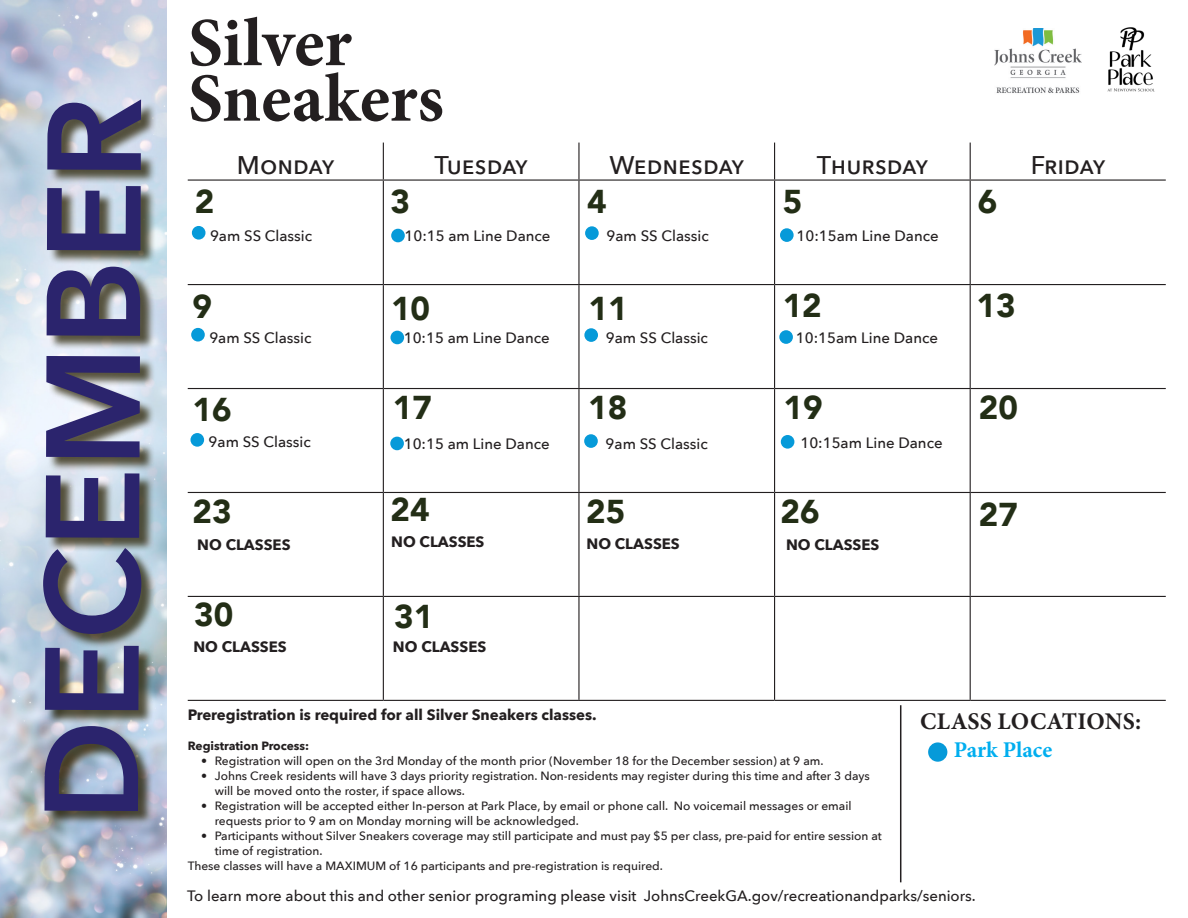
<style>
.page{position:relative;width:1188px;height:918px;background:#fff}
.page>*{position:absolute;margin:0;border:0;box-sizing:border-box;transform-origin:0 0}
.t1{font:600 132px "Avenir Next";letter-spacing:-.005em;color:#2b246d}
.t2{font:700 69px "Minion Pro";color:#231f20}
.t3{font:900 33px "Avenir";color:#232e16}
.t4{font:500 25.5px "Avenir Next";color:#231f20}
.t5{font:700 24px "Minion Pro";letter-spacing:.01em;color:#231f20}
.t6{font:700 22.5px "Minion Pro";color:#00aeef}
.t7{font:500 15px "Avenir Next";color:#231f20}
.t8{font:700 15px "Avenir Next";color:#231f20}
.t9{font:500 12px/15px "Avenir Next";color:#231f20}
.t10{font:700 12px "Avenir Next";color:#231f20}
</style>
<div class="page">
<img style="left:0;top:0;width:166px;height:918px">
<hr style="left:383px;top:143px;width:1px;height:36px;background:#231f20">
<hr style="left:578px;top:143px;width:2px;height:36px;background:#231f20">
<hr style="left:774px;top:143px;width:1px;height:36px;background:#231f20">
<hr style="left:970px;top:143px;width:1px;height:36px;background:#231f20">
<hr style="left:188px;top:179px;width:195px;height:2px;background:#231f20">
<hr style="left:383px;top:179px;width:196px;height:2px;background:#231f20">
<hr style="left:579px;top:179px;width:196px;height:2px;background:#231f20">
<hr style="left:775px;top:179px;width:195px;height:2px;background:#231f20">
<hr style="left:970px;top:179px;width:196px;height:2px;background:#231f20">
<hr style="left:383px;top:181px;width:1px;height:103px;background:#231f20">
<hr style="left:578px;top:181px;width:2px;height:103px;background:#231f20">
<hr style="left:774px;top:181px;width:1px;height:103px;background:#231f20">
<hr style="left:970px;top:181px;width:1px;height:103px;background:#231f20">
<hr style="left:188px;top:284px;width:195px;height:1px;background:#231f20">
<hr style="left:383px;top:284px;width:196px;height:1px;background:#231f20">
<hr style="left:383px;top:285px;width:1px;height:103px;background:#231f20">
<hr style="left:579px;top:284px;width:196px;height:1px;background:#231f20">
<hr style="left:578px;top:285px;width:2px;height:103px;background:#231f20">
<hr style="left:775px;top:284px;width:195px;height:1px;background:#231f20">
<hr style="left:774px;top:285px;width:1px;height:103px;background:#231f20">
<hr style="left:970px;top:284px;width:196px;height:1px;background:#231f20">
<hr style="left:970px;top:285px;width:1px;height:103px;background:#231f20">
<hr style="left:188px;top:388px;width:195px;height:1px;background:#231f20">
<hr style="left:383px;top:388px;width:196px;height:1px;background:#231f20">
<hr style="left:383px;top:389px;width:1px;height:103px;background:#231f20">
<hr style="left:579px;top:388px;width:196px;height:1px;background:#231f20">
<hr style="left:578px;top:389px;width:2px;height:103px;background:#231f20">
<hr style="left:775px;top:388px;width:195px;height:1px;background:#231f20">
<hr style="left:774px;top:389px;width:1px;height:103px;background:#231f20">
<hr style="left:970px;top:388px;width:196px;height:1px;background:#231f20">
<hr style="left:970px;top:389px;width:1px;height:103px;background:#231f20">
<hr style="left:188px;top:492px;width:195px;height:1px;background:#231f20">
<hr style="left:383px;top:492px;width:196px;height:1px;background:#231f20">
<hr style="left:383px;top:493px;width:1px;height:103px;background:#231f20">
<hr style="left:579px;top:492px;width:196px;height:1px;background:#231f20">
<hr style="left:578px;top:493px;width:2px;height:103px;background:#231f20">
<hr style="left:775px;top:492px;width:195px;height:1px;background:#231f20">
<hr style="left:774px;top:493px;width:1px;height:103px;background:#231f20">
<hr style="left:970px;top:492px;width:196px;height:1px;background:#231f20">
<hr style="left:970px;top:493px;width:1px;height:103px;background:#231f20">
<hr style="left:383px;top:597px;width:1px;height:103px;background:#231f20">
<hr style="left:578px;top:597px;width:2px;height:103px;background:#231f20">
<hr style="left:774px;top:597px;width:1px;height:103px;background:#231f20">
<hr style="left:970px;top:597px;width:1px;height:103px;background:#231f20">
<hr style="left:188px;top:596px;width:195px;height:1px;background:#231f20">
<hr style="left:383px;top:596px;width:196px;height:1px;background:#231f20">
<hr style="left:579px;top:596px;width:196px;height:1px;background:#231f20">
<hr style="left:775px;top:596px;width:195px;height:1px;background:#231f20">
<hr style="left:970px;top:596px;width:196px;height:1px;background:#231f20">
<hr style="left:188px;top:700px;width:195px;height:1px;background:#231f20">
<hr style="left:383px;top:700px;width:196px;height:1px;background:#231f20">
<hr style="left:579px;top:700px;width:196px;height:1px;background:#231f20">
<hr style="left:775px;top:700px;width:195px;height:1px;background:#231f20">
<hr style="left:970px;top:700px;width:196px;height:1px;background:#231f20">
<img style="left:1107px;top:27px;width:48px;height:65px">
<img style="left:994px;top:28px;width:88px;height:65px">
<div style="left:779px;top:330px;width:14px;height:14px;background:#069ad9;border-radius:50%"></div>
<div style="left:190px;top:433px;width:14px;height:14px;background:#069ad9;border-radius:50%"></div>
<div style="left:584px;top:434px;width:14px;height:14px;background:#069ad9;border-radius:50%"></div>
<div style="left:928px;top:742px;width:19px;height:20px;background:#069ad9;border-radius:50%"></div>
<div style="left:781px;top:435px;width:13px;height:14px;background:#069ad9;border-radius:50%"></div>
<hr style="left:900px;top:705px;width:1px;height:177px;background:#231f20">
<div style="left:44px;top:102px;width:113px;height:724px;background:#282001;opacity:.75"></div>
<div style="left:191px;top:328px;width:14px;height:14px;background:#069ad9;border-radius:50%"></div>
<div style="left:584px;top:328px;width:14px;height:14px;background:#069ad9;border-radius:50%"></div>
<div style="left:390px;top:437px;width:14px;height:13px;background:#069ad9;border-radius:50%"></div>
<div style="left:390px;top:331px;width:14px;height:13px;background:#069ad9;border-radius:50%"></div>
<div style="left:780px;top:228px;width:14px;height:14px;background:#069ad9;border-radius:50%"></div>
<div style="left:192px;top:226px;width:14px;height:14px;background:#069ad9;border-radius:50%"></div>
<div style="left:585px;top:226px;width:14px;height:14px;background:#069ad9;border-radius:50%"></div>
<div style="left:391px;top:229px;width:14px;height:13px;background:#069ad9;border-radius:50%"></div>
<p class="t1" style="left:-20px;top:821px;width:727px;rotate:-90deg">DECEMBER</p>
<p class="t2" style="left:188px;top:-5px;width:165px">Silver</p>
<p class="t2" style="left:188px;top:50px;width:257px">Sneakers</p>
<p class="t4" style="left:237px;top:143px;width:99px">Monday</p>
<p class="t4" style="left:435px;top:143px;width:95px">Tuesday</p>
<p class="t4" style="left:610px;top:143px;width:136px">Wednesday</p>
<p class="t4" style="left:817px;top:143px;width:112px">Thursday</p>
<p class="t4" style="left:1031px;top:143px;width:76px">Friday</p>
<p class="t3" style="left:195px;top:173px;width:21px">2</p>
<p class="t3" style="left:390px;top:173px;width:21px">3</p>
<p class="t3" style="left:587px;top:173px;width:21px">4</p>
<p class="t3" style="left:783px;top:173px;width:21px">5</p>
<p class="t3" style="left:978px;top:173px;width:21px">6</p>
<p class="t7" style="left:210px;top:223px;width:104px">9am SS Classic</p>
<p class="t7" style="left:405px;top:223px;width:148px">10:15 am Line Dance</p>
<p class="t7" style="left:607px;top:223px;width:104px">9am SS Classic</p>
<p class="t7" style="left:797px;top:223px;width:144px">10:15am Line Dance</p>
<p class="t3" style="left:193px;top:278px;width:21px">9</p>
<p class="t3" style="left:391px;top:280px;width:41px">10</p>
<p class="t3" style="left:589px;top:280px;width:41px">11</p>
<p class="t3" style="left:783px;top:277px;width:41px">12</p>
<p class="t7" style="left:209px;top:325px;width:104px">9am SS Classic</p>
<p class="t7" style="left:606px;top:325px;width:104px">9am SS Classic</p>
<p class="t7" style="left:404px;top:325px;width:148px">10:15 am Line Dance</p>
<p class="t7" style="left:796px;top:325px;width:144px">10:15am Line Dance</p>
<p class="t3" style="left:977px;top:277px;width:41px">13</p>
<p class="t3" style="left:193px;top:381px;width:41px">16</p>
<p class="t3" style="left:393px;top:379px;width:41px">17</p>
<p class="t3" style="left:979px;top:379px;width:41px">20</p>
<p class="t3" style="left:588px;top:379px;width:41px">18</p>
<p class="t3" style="left:784px;top:379px;width:41px">19</p>
<p class="t7" style="left:209px;top:429px;width:104px">9am SS Classic</p>
<p class="t3" style="left:193px;top:483px;width:41px">23</p>
<p class="t7" style="left:404px;top:431px;width:148px">10:15 am Line Dance</p>
<p class="t7" style="left:800px;top:430px;width:144px">10:15am Line Dance</p>
<p class="t7" style="left:606px;top:431px;width:104px">9am SS Classic</p>
<p class="t3" style="left:391px;top:481px;width:41px">24</p>
<p class="t3" style="left:586px;top:483px;width:41px">25</p>
<p class="t3" style="left:780px;top:483px;width:41px">26</p>
<p class="t8" style="left:197px;top:531px;width:95px">NO CLASSES</p>
<p class="t8" style="left:391px;top:529px;width:95px">NO CLASSES</p>
<p class="t8" style="left:587px;top:531px;width:95px">NO CLASSES</p>
<p class="t8" style="left:786px;top:531px;width:95px">NO CLASSES</p>
<p class="t3" style="left:194px;top:586px;width:41px">30</p>
<p class="t3" style="left:394px;top:588px;width:41px">31</p>
<p class="t8" style="left:193px;top:634px;width:95px">NO CLASSES</p>
<p class="t8" style="left:393px;top:634px;width:95px">NO CLASSES</p>
<p class="t3" style="left:979px;top:486px;width:41px">27</p>
<p class="t8" style="left:188px;top:702px;width:411px">Preregistration is required for all Silver Sneakers classes.</p>
<p class="t10" style="left:188px;top:736px;width:123px">Registration Process:</p>
<p class="t9" style="left:201px;top:753px;width:624px">• Registration will open on the 3rd Monday of the month prior (November 18 for the December session) at 9 am.</p>
<p class="t9" style="left:215px;top:768px;width:657px;text-indent:-14px">• Johns Creek residents will have 3 days priority registration. Non-residents may register during this time and after 3 days will be moved onto the roster, if space allows.</p>
<p class="t9" style="left:215px;top:798px;width:638px;text-indent:-14px">• Registration will be accepted either In-person at Park Place, by email or phone call. No voicemail messages or email requests prior to 9 am on Monday morning will be acknowledged.</p>
<p class="t9" style="left:215px;top:828px;width:669px;text-indent:-14px">• Participants without Silver Sneakers coverage may still participate and must pay $5 per class, pre-paid for entire session at time of registration.</p>
<p class="t9" style="left:188px;top:858px;width:477px">These classes will have a MAXIMUM of 16 participants and pre-registration is required.</p>
<p class="t5" style="left:920px;top:704px;width:223px">CLASS LOCATIONS:</p>
<p class="t6" style="left:934px;top:734px;width:120px">• Park Place</p>
<p class="t7" style="left:187px;top:883px;width:790px">To learn more about this and other senior programing please visit JohnsCreekGA.gov/recreationandparks/seniors.</p>
</div>
